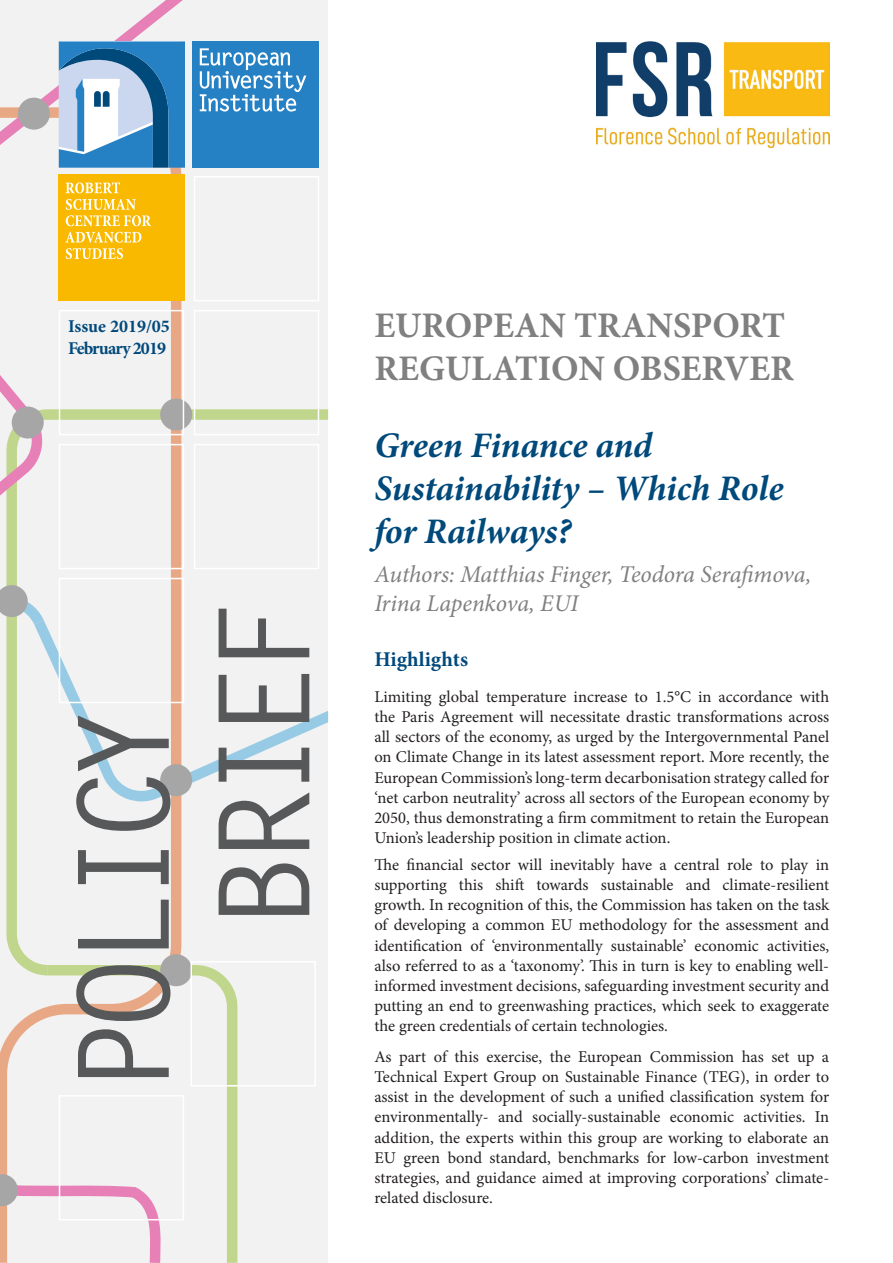
<style>
.page{position:relative;width:893px;height:1263px;background:#fff}
.page>*{position:absolute;margin:0;border:0;box-sizing:border-box;transform-origin:0 0}
.t1{font:700 126px "Letter Gothic Std";letter-spacing:-.1em;color:#57585a}
.PB_Title{font:italic 700 36px/43.2px "Minion Pro";letter-spacing:-.005em;color:#00497b}
.PB_Title-2{font:700 36px/43.2px "Minion Pro";color:#808080}
.Authors{font:italic 24px/28.8px "Minion Pro";letter-spacing:-.005em;color:#808080}
.Header_1{font:700 21px "Minion Pro";color:#00497b}
.t2{font:700 18px "Minion Pro";color:#00497b}
.t3{font:700 18px "Minion Pro";letter-spacing:-.05em;color:#00497b}
.body_text{font:16.5px/20.1px "Minion Pro";color:#231f20;text-align:justify}
</style>
<div class="page">
<svg style="left:0;top:0;width:327px;height:1263px;fill:#f2f2f2"></svg>
<div style="left:192px;top:41px;width:127px;height:127px;background:#2581c4"></div>
<svg style="left:200px;top:48px;width:106px;height:64px"></svg>
<svg style="left:0;top:0;width:185px;height:168px"></svg>
<div style="left:59px;top:174px;width:126px;height:127px;background:#f8b900"></div>
<svg style="left:65px;top:232px;width:76px;height:27px"></svg>
<svg style="left:66px;top:199px;width:85px;height:27px"></svg>
<svg style="left:66px;top:182px;width:54px;height:11px"></svg>
<div style="left:194px;top:310px;width:125px;height:125px;border:2px solid #fff"></div>
<div style="left:59px;top:444px;width:125px;height:125px;border:2px solid #fff"></div>
<div style="left:194px;top:444px;width:125px;height:125px;border:2px solid #fff"></div>
<div style="left:59px;top:578px;width:125px;height:125px;border:2px solid #fff"></div>
<div style="left:190px;top:961px;width:126px;height:125px;border:2px solid #fff"></div>
<div style="left:59px;top:310px;width:125px;height:125px;border:2px solid #fff"></div>
<div style="left:59px;top:1095px;width:125px;height:125px;border:2px solid #fff"></div>
<div style="left:194px;top:176px;width:125px;height:125px;border:2px solid #fff"></div>
<img style="left:597px;top:42px;width:232px;height:105px">
<p class="t2" style="left:68px;top:314px;width:103px">Issue 2019/05</p>
<p class="t3" style="left:68px;top:336px;width:100px">February 2019</p>
<h1 class="t1" style="left:46px;top:1094px;width:392px;rotate:-90deg">POLICY</h1>
<h1 class="t1" style="left:187px;top:928px;width:329px;rotate:-90deg">BRIEF</h1>
<p class="PB_Title-2" style="left:374px;top:303px;width:421px">EUROPEAN TRANSPORT<br>REGULATION OBSERVER</p>
<p class="PB_Title" style="left:374px;top:423px;width:411px">Green Finance and<br>Sustainability – Which Role for Railways?</p>
<p class="Authors" style="left:374px;top:560px;width:438px">Authors: Matthias Finger, Teodora Serafimova,<br>Irina Lapenkova, EUI</p>
<p class="Header_1" style="left:374px;top:644px;width:95px">Highlights</p>
<p class="body_text" style="left:374px;top:687px;width:456px">Limiting global temperature increase to 1.5°C in accordance with the Paris Agreement will necessitate drastic transformations across all sectors of the economy, as urged by the Intergovernmental Panel on Climate Change in its latest assessment report. More recently, the European Commission’s long-term decarbonisation strategy called for ‘net carbon neutrality’ across all sectors of the European economy by 2050, thus demonstrating a firm commitment to retain the European Union’s leadership position in climate action.</p>
<p class="body_text" style="left:374px;top:855px;width:456px">The financial sector will inevitably have a central role to play in supporting this shift towards sustainable and climate-resilient growth. In recognition of this, the Commission has taken on the task of developing a common EU methodology for the assessment and identification of ‘environmentally sustainable’ economic activities, also referred to as a ‘taxonomy’. This in turn is key to enabling well&shy;informed investment decisions, safeguarding investment security and putting an end to greenwashing practices, which seek to exaggerate the green credentials of certain technologies.</p>
<p class="body_text" style="left:374px;top:1047px;width:456px">As part of this exercise, the European Commission has set up a Technical Expert Group on Sustainable Finance (TEG), in order to assist in the development of such a unified classification system for environmentally- and socially-sustainable economic activities. In addition, the experts within this group are working to elaborate an EU green bond standard, benchmarks for low-carbon investment strategies, and guidance aimed at improving corporations’ climate&shy;related disclosure.</p>
</div>
